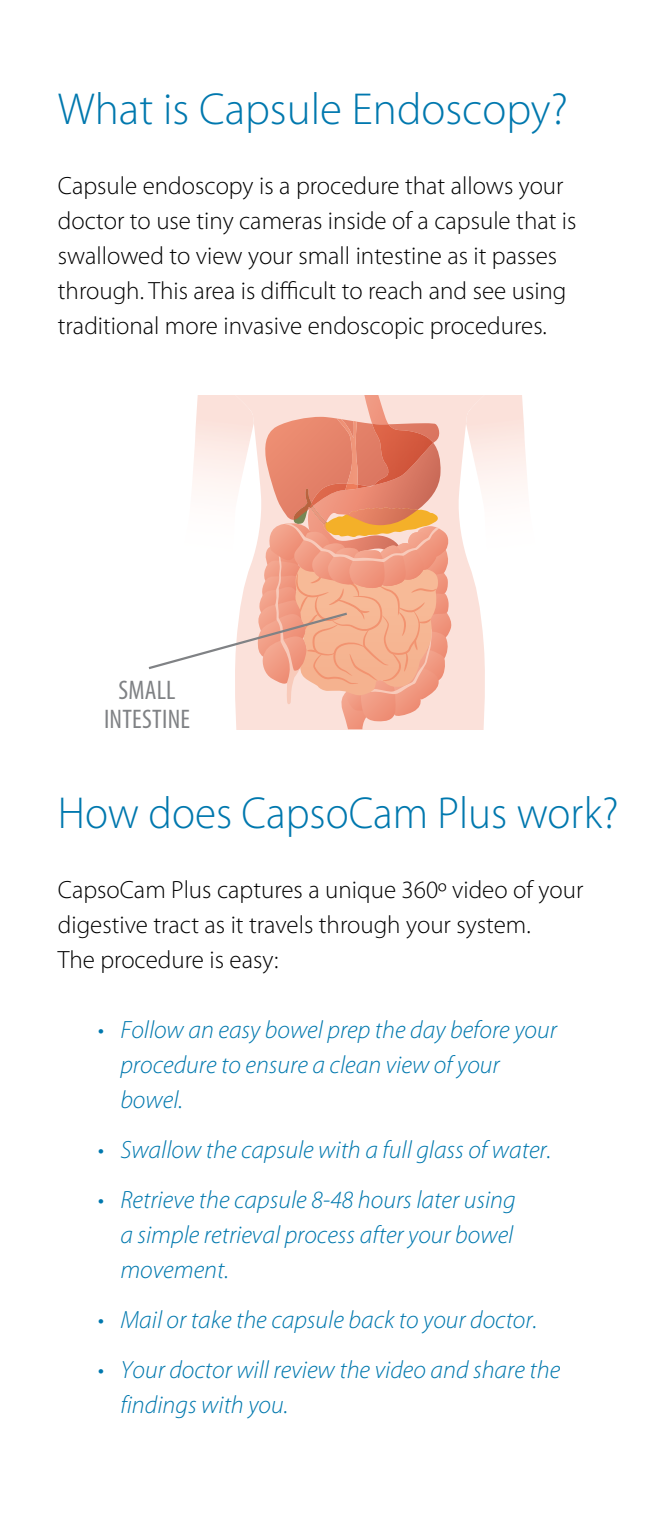
<style>
.page{position:relative;width:661px;height:1530px;background:#fff}
.page>*{position:absolute;margin:0;border:0;box-sizing:border-box;transform-origin:0 0}
.t1{font:300 45px "Myriad Pro";color:#0078ae;scale:.96 1}
.t2{font:300 45px "Myriad Pro";color:#0078ae}
.t3{font:condensed 27px/29.2px "Myriad Pro";letter-spacing:.01em;color:#808285;text-align:center}
.t4{font:300 25px/35px "Myriad Pro";color:#000}
.t5{font:italic 300 25px/35px "Myriad Pro";color:#0078ae}
</style>
<div class="page">
<img style="left:523px;top:415px;width:4px;height:72px">
<svg style="left:452px;top:395px;width:71px;height:334px"></svg>
<svg style="left:148px;top:395px;width:304px;height:334px"></svg>
<h1 class="t2" style="left:58px;top:82px;width:511px">What is Capsule Endoscopy?</h1>
<p class="t4" style="left:58px;top:168px;width:520px">Capsule endoscopy is a procedure that allows your doctor to use tiny cameras inside of a capsule that is swallowed to view your small intestine as it passes through. This area is difficult to reach and see using traditional more invasive endoscopic procedures.</p>
<p class="t3" style="left:104px;top:675px;width:87px">SMALL<br>INTESTINE</p>
<h1 class="t1" style="left:58px;top:786px;width:585px">How does CapsoCam Plus work?</h1>
<p class="t4" style="left:58px;top:872px;width:527px">CapsoCam Plus captures a unique 360º video of your digestive tract as it travels through your system.<br>The procedure is easy:</p>
<p class="t5" style="left:120px;top:1012px;width:438px;text-indent:-22px">• Follow an easy bowel prep the day before your procedure to ensure a clean view of your bowel.</p>
<p class="t5" style="left:98px;top:1132px;width:455px">• Swallow the capsule with a full glass of water.</p>
<p class="t5" style="left:120px;top:1182px;width:397px;text-align:justify;text-indent:-22px">• Retrieve the capsule 8-48 hours later using a simple retrieval process after your bowel movement.</p>
<p class="t5" style="left:98px;top:1302px;width:441px">• Mail or take the capsule back to your doctor.</p>
<p class="t5" style="left:120px;top:1352px;width:441px;text-indent:-22px">• Your doctor will review the video and share the findings with you.</p>
</div>
